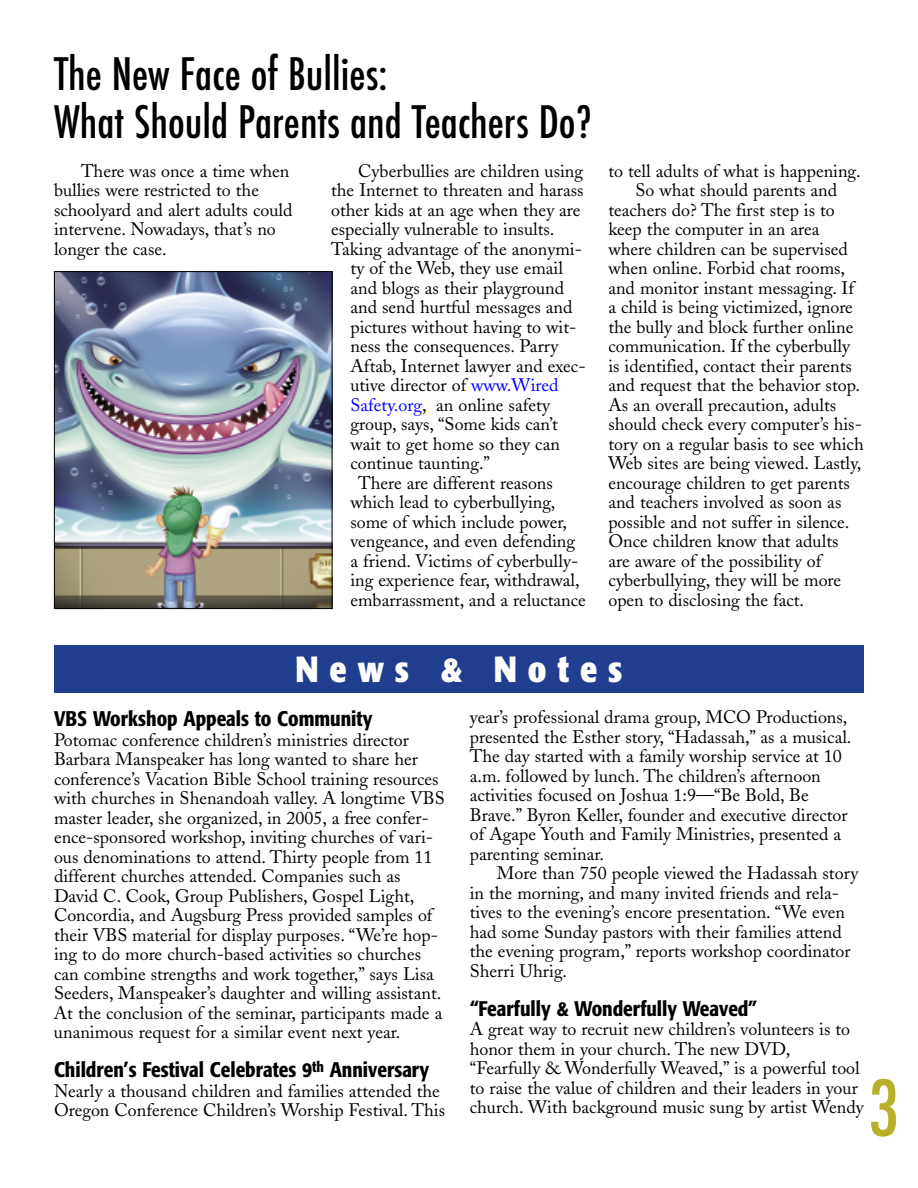
<style>
.page{position:relative;width:918px;height:1188px;background:#fff}
.page>*{position:absolute;margin:0;border:0;box-sizing:border-box;transform-origin:0 0}
.t1{font:500 condensed 75px "Futura";color:#b8af2a}
.t2{font:500 condensed 43.5px/48.3px "Futura";color:#000}
.t3{font:700 condensed 36px "Formata";letter-spacing:.3em;color:#fff}
.t4{font:500 condensed 21px "Formata";color:#000}
.t5{font:18px/19.5px "Adobe Caslon";color:#000}
.s1{color:#00f}
</style>
<div class="page">
<img style="left:56px;top:273px;width:274px;height:334px">
<div style="left:54px;top:271px;width:278px;height:338px;border:1px solid #000"></div>
<div style="left:54px;top:645px;width:810px;height:47px;background:#203e8d"></div>
<h2 class="t2" style="left:54px;top:51px;width:539px">The New Face of Bullies:<br>What Should Parents and Teachers Do?</h2>
<p class="t5" style="left:54px;top:163px;width:240px;text-indent:27px">There was once a time when bullies were restricted to the schoolyard and alert adults could intervene. Nowadays, that’s no longer the case.</p>
<p class="t5" style="left:358px;top:163px;width:227px">Cyberbullies are children using</p>
<p class="t5" style="left:331px;top:182px;width:254px">the Internet to threaten and harass</p>
<p class="t5" style="left:331px;top:202px;width:251px">other kids at an age when they are</p>
<p class="t5" style="left:331px;top:221px;width:225px">especially vulnerable to insults.</p>
<p class="t5" style="left:331px;top:241px;width:252px">Taking advantage of the anonymi-</p>
<p class="t5" style="left:350px;top:260px;width:214px">ty of the Web, they use email</p>
<p class="t5" style="left:350px;top:280px;width:215px">and blogs as their playground</p>
<p class="t5" style="left:350px;top:299px;width:224px">and send hurtful messages and</p>
<p class="t5" style="left:350px;top:319px;width:228px">pictures without having to wit-</p>
<p class="t5" style="left:350px;top:338px;width:209px">ness the consequences. Parry</p>
<p class="t5" style="left:350px;top:358px;width:237px">Aftab, Internet lawyer and exec-</p>
<p class="t5" style="left:350px;top:377px;width:210px">utive director of <span class="s1">www.Wired</span></p>
<p class="t5" style="left:350px;top:397px;width:201px"><span class="s1">Safety.org</span>, an online safety</p>
<p class="t5" style="left:350px;top:416px;width:209px">group, says, “Some kids can’t</p>
<p class="t5" style="left:350px;top:436px;width:211px">wait to get home so they can</p>
<p class="t5" style="left:350px;top:455px;width:141px">continue taunting.”</p>
<p class="t5" style="left:358px;top:475px;width:196px">There are different reasons</p>
<p class="t5" style="left:350px;top:494px;width:207px">which lead to cyberbullying,</p>
<p class="t5" style="left:350px;top:514px;width:218px">some of which include power,</p>
<p class="t5" style="left:350px;top:533px;width:226px">vengeance, and even defending</p>
<p class="t5" style="left:350px;top:553px;width:229px">a friend. Victims of cyberbully-</p>
<p class="t5" style="left:350px;top:572px;width:231px">ing experience fear, withdrawal,</p>
<p class="t5" style="left:350px;top:592px;width:237px">embarrassment, and a reluctance</p>
<p class="t5" style="left:608px;top:163px;width:254px">to tell adults of what is happening.</p>
<p class="t5" style="left:635px;top:182px;width:203px">So what should parents and</p>
<p class="t5" style="left:608px;top:202px;width:228px">teachers do? The first step is to</p>
<p class="t5" style="left:608px;top:221px;width:213px">keep the computer in an area</p>
<p class="t5" style="left:608px;top:241px;width:241px">where children can be supervised</p>
<p class="t5" style="left:608px;top:260px;width:238px">when online. Forbid chat rooms,</p>
<p class="t5" style="left:608px;top:280px;width:247px">and monitor instant messaging. If</p>
<p class="t5" style="left:608px;top:299px;width:246px">a child is being victimized, ignore</p>
<p class="t5" style="left:608px;top:319px;width:246px">the bully and block further online</p>
<p class="t5" style="left:608px;top:338px;width:243px">communication. If the cyberbully</p>
<p class="t5" style="left:608px;top:358px;width:245px">is identified, contact their parents</p>
<p class="t5" style="left:608px;top:377px;width:253px">and request that the behavior stop.</p>
<p class="t5" style="left:608px;top:397px;width:229px">As an overall precaution, adults</p>
<p class="t5" style="left:608px;top:416px;width:255px">should check every computer’s his-</p>
<p class="t5" style="left:608px;top:436px;width:257px">tory on a regular basis to see which</p>
<p class="t5" style="left:608px;top:455px;width:254px">Web sites are being viewed. Lastly,</p>
<p class="t5" style="left:608px;top:475px;width:243px">encourage children to get parents</p>
<p class="t5" style="left:608px;top:494px;width:235px">and teachers involved as soon as</p>
<p class="t5" style="left:608px;top:514px;width:242px">possible and not suffer in silence.</p>
<p class="t5" style="left:608px;top:533px;width:232px">Once children know that adults</p>
<p class="t5" style="left:608px;top:553px;width:214px">are aware of the possibility of</p>
<p class="t5" style="left:608px;top:572px;width:234px">cyberbullying, they will be more</p>
<p class="t5" style="left:608px;top:592px;width:197px">open to disclosing the fact.</p>
<h3 class="t3" style="left:296px;top:654px;width:328px">News &amp; Notes</h3>
<p class="t4" style="left:54px;top:711px;width:320px">VBS Workshop Appeals to Community</p>
<p class="t5" style="left:54px;top:732px;width:392px">Potomac conference children’s ministries director Barbara Manspeaker has long wanted to share her conference’s Vacation Bible School training resources with churches in Shenandoah valley. A longtime VBS master leader, she organized, in 2005, a free confer&shy;ence-sponsored workshop, inviting churches of vari&shy;ous denominations to attend. Thirty people from 11 different churches attended. Companies such as David C. Cook, Group Publishers, Gospel Light, Concordia, and Augsburg Press provided samples of their VBS material for display purposes. “We’re hop&shy;ing to do more church-based activities so churches can combine strengths and work together,” says Lisa Seeders, Manspeaker’s daughter and willing assistant.<br>At the conclusion of the seminar, participants made a unanimous request for a similar event next year.</p>
<p class="t4" style="left:54px;top:1062px;width:377px">Children’s Festival Celebrates 9<sup>th</sup> Anniversary</p>
<p class="t5" style="left:54px;top:1083px;width:393px">Nearly a thousand children and families attended the<br>Oregon Conference Children’s Worship Festival. This</p>
<p class="t5" style="left:470px;top:710px;width:383px">year’s professional drama group, MCO Productions, presented the Esther story, “Hadassah,” as a musical.<br>The day started with a family worship service at 10 a.m. followed by lunch. The children’s afternoon activities focused on Joshua 1:9—“Be Bold, Be Brave.” Byron Keller, founder and executive director of Agape Youth and Family Ministries, presented a parenting seminar.</p>
<p class="t5" style="left:470px;top:866px;width:390px;text-indent:27px">More than 750 people viewed the Hadassah story in the morning, and many invited friends and rela&shy;tives to the evening’s encore presentation. “We even had some Sunday pastors with their families attend the evening program,” reports workshop coordinator Sherri Uhrig.</p>
<p class="t4" style="left:470px;top:1000px;width:289px">“Fearfully &amp; Wonderfully Weaved”</p>
<p class="t5" style="left:470px;top:1022px;width:395px">A great way to recruit new children’s volunteers is to honor them in your church. The new DVD, “Fearfully &amp; Wonderfully Weaved,” is a powerful tool to raise the value of children and their leaders in your church. With background music sung by artist Wendy</p>
<h1 class="t1" style="left:868px;top:1066px;width:33px">3</h1>
</div>
